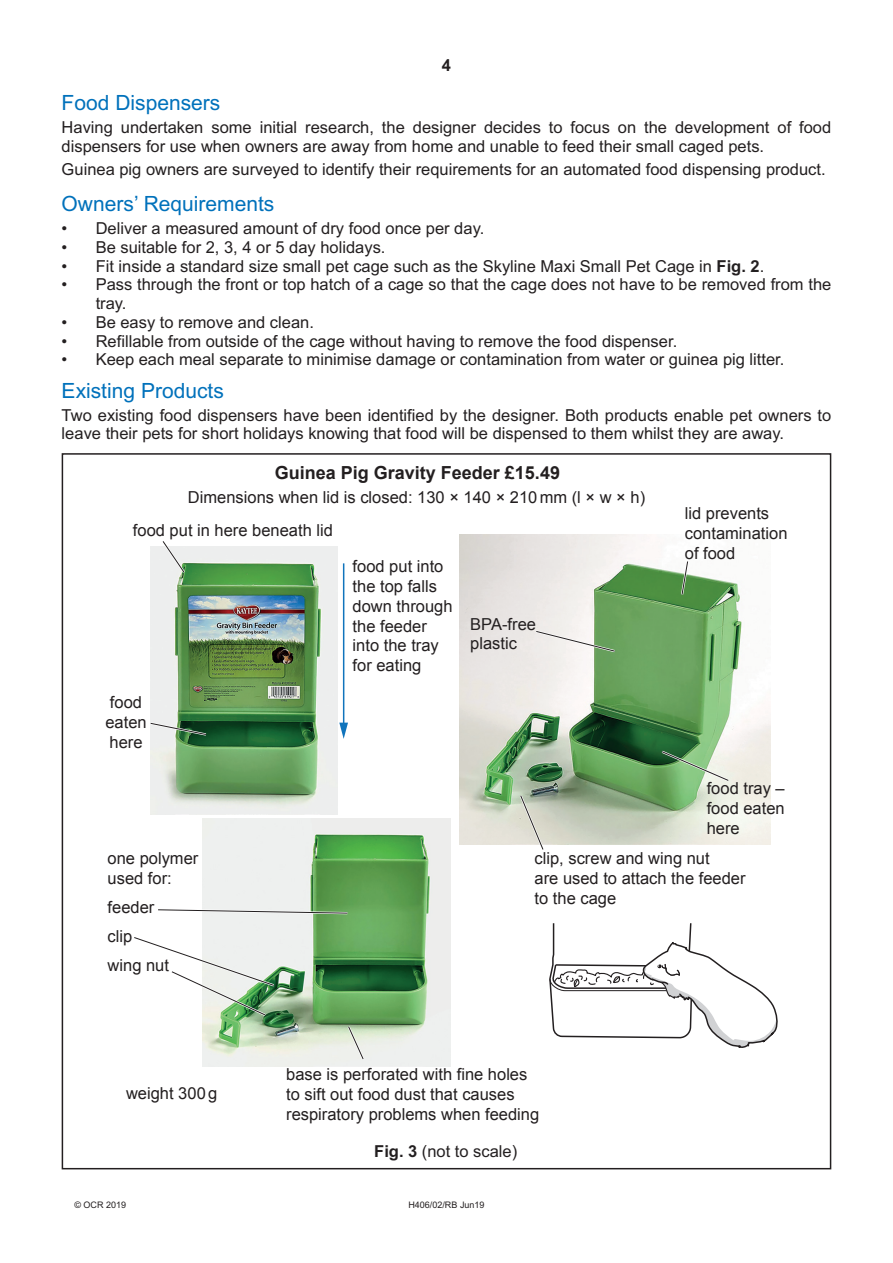
<style>
.page{position:relative;width:893px;height:1263px;background:#fff}
.page>*{position:absolute;margin:0;border:0;box-sizing:border-box;transform-origin:0 0}
.t1{font:21px "Arial";color:#0071bb}
.t2{font:700 18px "Arial";color:#231f20}
.t3{font:16.5px/19.8px "Arial";color:#231f20}
.t4{font:700 16.5px "Arial";color:#231f20}
.t5{font:9px "Arial";color:#231f20}
.s1{font-weight:700}
</style>
<div class="page">
<img style="left:459px;top:534px;width:311px;height:311px">
<img style="left:150px;top:546px;width:187px;height:268px">
<img style="left:202px;top:818px;width:248px;height:249px">
<svg style="left:549px;top:923px;width:229px;height:125px"></svg>
<hr style="left:343px;top:563px;width:1px;height:163px;background:#1074bc">
<svg style="left:339px;top:723px;width:9px;height:16px"></svg>
<svg style="left:160px;top:541px;width:27px;height:34px"></svg>
<svg style="left:150px;top:721px;width:59px;height:16px"></svg>
<svg style="left:679px;top:559px;width:11px;height:38px"></svg>
<svg style="left:534px;top:629px;width:83px;height:25px"></svg>
<svg style="left:659px;top:749px;width:72px;height:34px;background:#97be93"></svg>
<svg style="left:518px;top:793px;width:28px;height:57px;background:#ced0c5"></svg>
<svg style="left:346px;top:1024px;width:20px;height:38px"></svg>
<svg style="left:158px;top:907px;width:192px;height:8px"></svg>
<svg style="left:134px;top:935px;width:143px;height:83px"></svg>
<p class="t4" style="left:442px;top:53px;width:11px">4</p>
<p class="t1" style="left:62px;top:88px;width:160px">Food Dispensers</p>
<p class="t3" style="left:62px;top:118px;width:771px;line-height:18.8px">Having undertaken some initial research, the designer decides to focus on the development of food dispensers for use when owners are away from home and unable to feed their small caged pets.</p>
<p class="t3" style="left:62px;top:159px;width:765px">Guinea pig owners are surveyed to identify their requirements for an automated food dispensing product.</p>
<p class="t1" style="left:62px;top:189px;width:214px">Owners’ Requirements</p>
<p class="t3" style="left:62px;top:218px;width:424px">• Deliver a measured amount of dry food once per day.</p>
<p class="t3" style="left:62px;top:237px;width:325px">• Be suitable for 2, 3, 4 or 5 day holidays.</p>
<p class="t3" style="left:62px;top:256px;width:704px">• Fit inside a standard size small pet cage such as the Skyline Maxi Small Pet Cage in <span class="s1">Fig. 2</span>.</p>
<p class="t3" style="left:96px;top:275px;width:737px;line-height:18.8px;text-indent:-34px">• Pass through the front or top hatch of a cage so that the cage does not have to be removed from the tray.</p>
<p class="t3" style="left:62px;top:312px;width:254px">• Be easy to remove and clean.</p>
<p class="t3" style="left:62px;top:331px;width:617px">• Refillable from outside of the cage without having to remove the food dispenser.</p>
<p class="t3" style="left:62px;top:349px;width:724px">• Keep each meal separate to minimise damage or contamination from water or guinea pig litter.</p>
<p class="t1" style="left:62px;top:376px;width:164px">Existing Products</p>
<p class="t3" style="left:62px;top:405px;width:771px;line-height:18.8px">Two existing food dispensers have been identified by the designer. Both products enable pet owners to leave their pets for short holidays knowing that food will be dispensed to them whilst they are away.</p>
<p class="t2" style="left:275px;top:461px;width:287px">Guinea Pig Gravity Feeder £15.49</p>
<p class="t3" style="left:685px;top:504px;width:104px">lid prevents contamination of food</p>
<p class="t3" style="left:188px;top:487px;width:459px">Dimensions when lid is closed: 130 × 140 × 210mm (l × w × h)</p>
<p class="t3" style="left:133px;top:520px;width:201px">food put in here beneath lid</p>
<p class="t3" style="left:353px;top:557px;width:101px">food put into the top falls down through the feeder into the tray for eating</p>
<p class="t3" style="left:470px;top:614px;width:67px">BPA-free plastic</p>
<p class="t3" style="left:105px;top:692px;width:43px">food eaten here</p>
<p class="t3" style="left:108px;top:849px;width:92px">one polymer used for:</p>
<p class="t3" style="left:108px;top:893px;width:63px;line-height:28.8px">feeder clip wing nut</p>
<p class="t3" style="left:126px;top:1083px;width:93px">weight 300 g</p>
<p class="t3" style="left:707px;top:779px;width:79px;text-align:justify">food tray – food eaten here</p>
<p class="t3" style="left:535px;top:849px;width:212px">clip, screw and wing nut<br>are used to attach the feeder to the cage</p>
<p class="t3" style="left:286px;top:1065px;width:255px">base is perforated with fine holes to sift out food dust that causes respiratory problems when feeding</p>
<p class="t3" style="left:374px;top:1141px;width:145px"><span class="s1">Fig. 3</span> (not to scale)</p>
<p class="t5" style="left:74px;top:1198px;width:53px">© OCR 2019</p>
<p class="t5" style="left:408px;top:1198px;width:78px">H406/02/RB Jun19</p>
</div>
